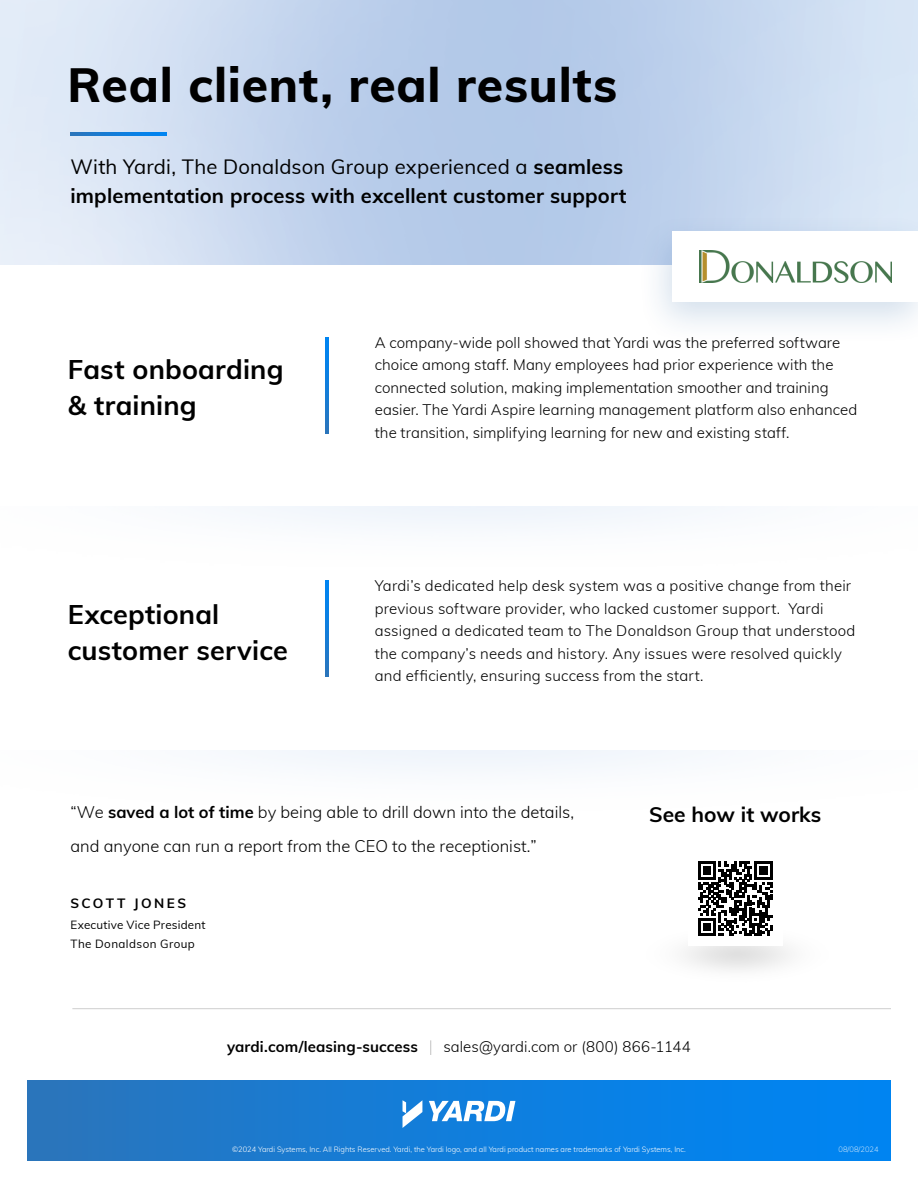
<style>
.page{position:relative;width:918px;height:1188px;background:#fff}
.page>*{position:absolute;margin:0;border:0;box-sizing:border-box;transform-origin:0 0}
.t1{font:800 48px "Muli";letter-spacing:.015em;color:#000}
.t2{font:700 27px/36px "Muli";letter-spacing:.005em;color:#000}
.t3{font:700 21px "Muli";color:#000}
.t4{font:700 20.25px/28.5px "Muli";letter-spacing:.01em;color:#000}
.t5{font:300 16.5px/34.5px "Muli";color:#000}
.t6{font:300 15px/22.5px "Muli";letter-spacing:.01em;color:#000}
.t7{font:700 15px "Muli";letter-spacing:.005em;color:#000}
.t8{font:700 13.5px "Muli";letter-spacing:.185em;color:#000}
.t9{font:11.7px/19.5px "Muli";letter-spacing:.025em;color:#000}
.t10{font:300 7.5px "Muli";color:#fff}
.t11{font:200 7.5px "Muli";color:#fff}
.s1{font-weight:400}
.s2{font-weight:700}
</style>
<div class="page">
<img style="left:0;top:0;width:918px;height:264px">
<svg style="left:71px;top:133px;width:96px;height:3px"></svg>
<svg style="left:430px;top:1040px;width:1px;height:15px"></svg>
<hr style="left:72px;top:1008px;width:819px;height:1px;background:#000">
<svg style="left:698px;top:862px;width:74px;height:74px"></svg>
<svg style="left:326px;top:337px;width:3px;height:96px"></svg>
<svg style="left:326px;top:580px;width:3px;height:96px"></svg>
<div style="left:27px;top:1080px;width:864px;height:81px;background:linear-gradient(to right,#2975bd,#0086f6)"></div>
<div style="left:636px;top:213px;width:282px;height:133px;background:#215e9e;opacity:.2"></div>
<div style="left:673px;top:231px;width:245px;height:70px;background:#fff"></div>
<svg style="left:403px;top:1100px;width:112px;height:28px"></svg>
<img style="left:700px;top:250px;width:191px;height:32px">
<h1 class="t1" style="left:68px;top:50px;width:551px">Real client, real results</h1>
<h3 class="t4" style="left:70px;top:152px;width:558px"><span class="s1">With Yardi, The Donaldson Group experienced a</span> seamless implementation process with excellent customer support</h3>
<h2 class="t2" style="left:68px;top:350px;width:217px">Fast onboarding &amp; training</h2>
<h2 class="t2" style="left:68px;top:595px;width:222px">Exceptional customer service</h2>
<p class="t6" style="left:375px;top:331px;width:484px">A company-wide poll showed that Yardi was the preferred software choice among staff. Many employees had prior experience with the connected solution, making implementation smoother and training easier. The Yardi Aspire learning management platform also enhanced the transition, simplifying learning for new and existing staff.</p>
<p class="t6" style="left:375px;top:574px;width:482px">Yardi’s dedicated help desk system was a positive change from their previous software provider, who lacked customer support. Yardi assigned a dedicated team to The Donaldson Group that understood the company’s needs and history. Any issues were resolved quickly and efficiently, ensuring success from the start.</p>
<p class="t5" style="left:70px;top:794px;width:505px">“We <span class="s2">saved a lot of time</span> by being able to drill down into the details, and anyone can run a report from the CEO to the receptionist.”</p>
<p class="t8" style="left:70px;top:893px;width:117px">SCOTT JONES</p>
<p class="t9" style="left:70px;top:914px;width:137px">Executive Vice President<br>The Donaldson Group</p>
<h3 class="t3" style="left:649px;top:799px;width:174px">See how it works</h3>
<p class="t7" style="left:227px;top:1036px;width:192px">yardi.com/leasing-success</p>
<p class="t6" style="left:443px;top:1035px;width:249px">sales@yardi.com or (800) 866-1144</p>
<p class="t10" style="left:232px;top:1144px;width:455px">©2024 Yardi Systems, Inc. All Rights Reserved. Yardi, the Yardi logo, and all Yardi product names are trademarks of Yardi Systems, Inc.</p>
<p class="t11" style="left:839px;top:1144px;width:41px">08/08/2024</p>
</div>
